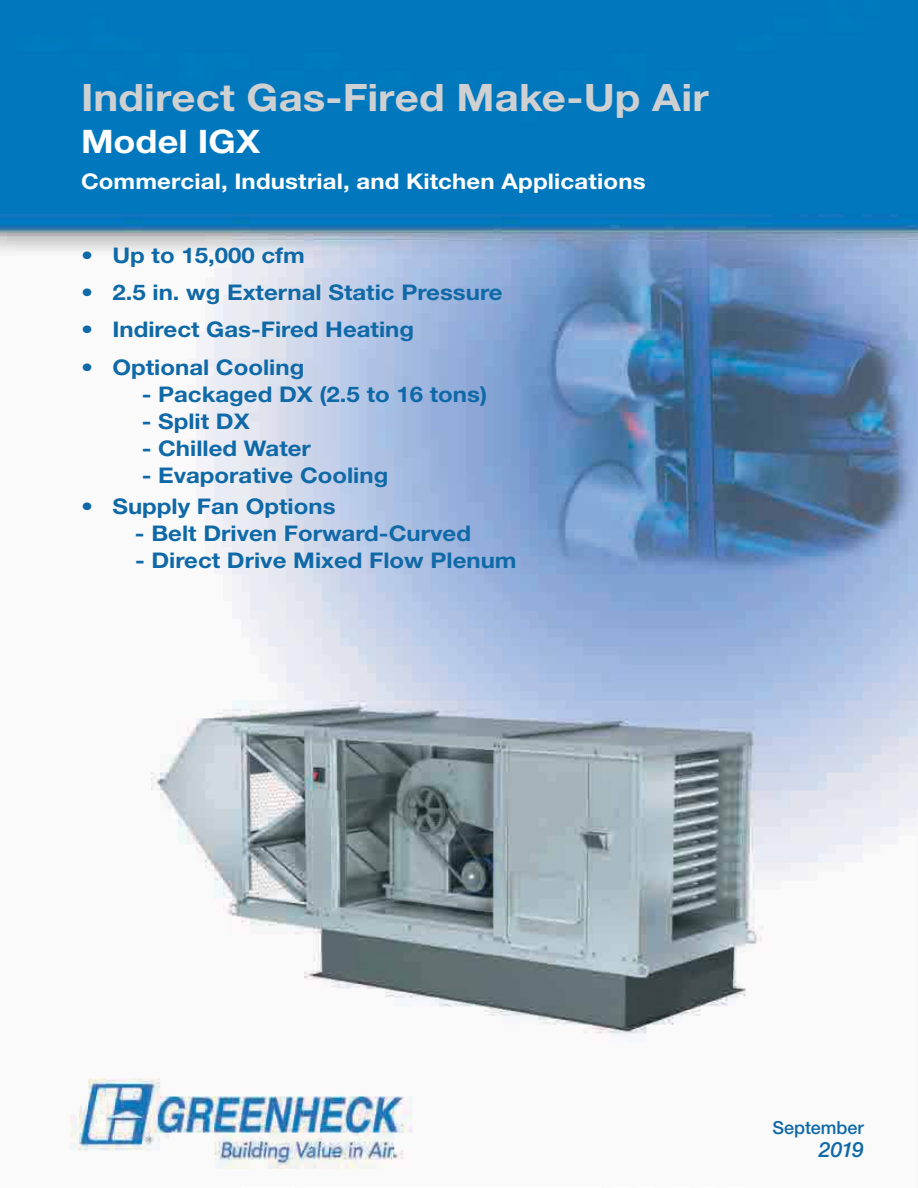
<style>
.page{position:relative;width:918px;height:1188px;background:#fff}
.page>*{position:absolute;margin:0;border:0;box-sizing:border-box;transform-origin:0 0}
.t1{font:700 37.8px "Helvetica Neue LT Std";color:#cfd0d2;scale:1.11 1}
.t2{font:700 32.4px "Helvetica Neue LT Std";color:#fff;scale:1.11 1}
.t3{font:700 21.6px "Helvetica Neue LT Std";color:#0f69a7;scale:1.11 1}
.t4{font:700 21.6px "Helvetica Neue LT Std";letter-spacing:.005em;color:#fff;scale:1.11 1}
.t5{font:italic 500 21px "Helvetica Neue LT Std";color:#0f69a7}
.t6{font:500 18px "Helvetica Neue LT Std";color:#0f69a7}
</style>
<div class="page">
<img style="left:0;top:0;width:918px;height:1170px">
<h1 class="t1" style="left:81px;top:84px;width:567px">Indirect Gas-Fired Make-Up Air</h1>
<h2 class="t2" style="left:81px;top:130px;width:163px">Model IGX</h2>
<p class="t4" style="left:81px;top:174px;width:510px">Commercial, Industrial, and Kitchen Applications</p>
<p class="t3" style="left:81px;top:247px;width:203px">• Up to 15,000 cfm</p>
<p class="t3" style="left:81px;top:285px;width:381px">• 2.5 in. wg External Static Pressure</p>
<p class="t3" style="left:81px;top:322px;width:302px">• Indirect Gas-Fired Heating</p>
<p class="t3" style="left:81px;top:359px;width:203px">• Optional Cooling</p>
<p class="t3" style="left:142px;top:386px;width:313px">- Packaged DX (2.5 to 16 tons)</p>
<p class="t3" style="left:142px;top:413px;width:99px">- Split DX</p>
<p class="t3" style="left:142px;top:440px;width:154px">- Chilled Water</p>
<p class="t3" style="left:142px;top:467px;width:224px">- Evaporative Cooling</p>
<p class="t3" style="left:81px;top:499px;width:231px">• Supply Fan Options</p>
<p class="t3" style="left:135px;top:526px;width:304px">- Belt Driven Forward-Curved</p>
<p class="t3" style="left:135px;top:553px;width:345px">- Direct Drive Mixed Flow Plenum</p>
<p class="t6" style="left:773px;top:1121px;width:93px">September</p>
<p class="t5" style="left:819px;top:1142px;width:47px">2019</p>
</div>
